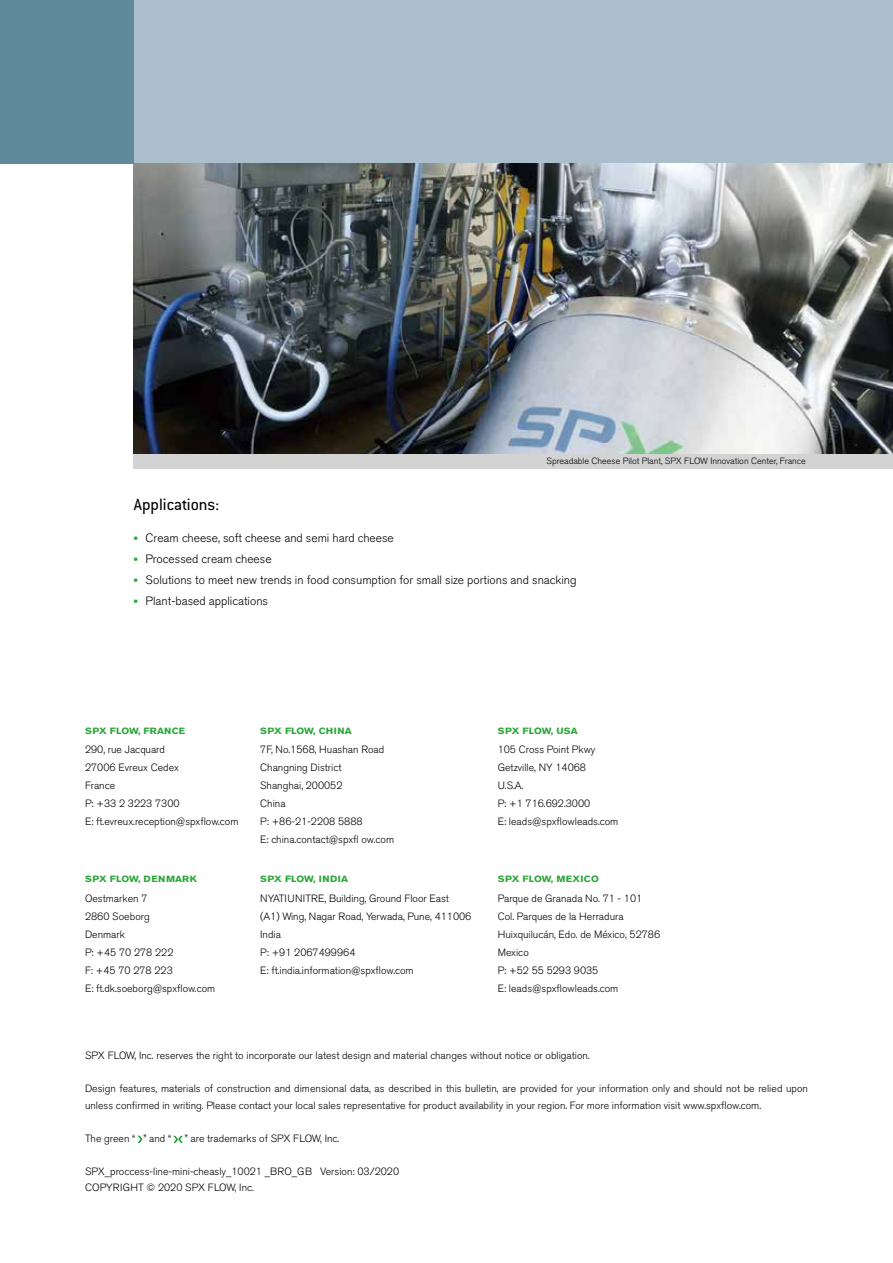
<style>
.page{position:relative;width:893px;height:1263px;background:#fff}
.page>*{position:absolute;margin:0;border:0;box-sizing:border-box;transform-origin:0 0}
.t1{font:18px "Conduit ITC Std";color:#000}
.t2{font:300 12px "Akzidenz Grotesk Pro";color:#000}
.t3{font:300 10.5px/18px "Akzidenz Grotesk BE";color:#000}
.t4{font:700 9px "Akzidenz Grotesk BE";letter-spacing:.01em;color:#2aa738;scale:1.1 1}
.t5{font:300 9px "Akzidenz Grotesk BE";color:#000}
.s1{font-family:"Conduit ITC Std";color:#2aa738}
</style>
<div class="page">
<div style="left:134px;top:0;width:759px;height:164px;background:#aabfcb"></div>
<div style="left:134px;top:454px;width:759px;height:14px;background:#d3d3d4"></div>
<div style="left:0;top:0;width:134px;height:164px;background:#61899c"></div>
<img style="left:134px;top:164px;width:759px;height:290px">
<svg style="left:173px;top:1136px;width:10px;height:7px"></svg>
<svg style="left:138px;top:1135px;width:5px;height:8px"></svg>
<p class="t5" style="left:547px;top:456px;width:261px">Spreadable Cheese Pilot Plant, SPX FLOW Innovation Center, France</p>
<h1 class="t1" style="left:134px;top:494px;width:86px">Applications:</h1>
<p class="t2" style="left:133px;top:530px;width:262px"><span class="s1">•</span> Cream cheese, soft cheese and semi hard cheese</p>
<p class="t2" style="left:133px;top:551px;width:140px"><span class="s1">•</span> Processed cream cheese</p>
<p class="t2" style="left:133px;top:572px;width:445px"><span class="s1">•</span> Solutions to meet new trends in food consumption for small size portions and snacking</p>
<p class="t2" style="left:133px;top:593px;width:137px"><span class="s1">•</span> Plant-based applications</p>
<p class="t4" style="left:85px;top:725px;width:92px">SPX FLOW, FRANCE</p>
<p class="t3" style="left:85px;top:740px;width:155px">290, rue Jacquard<br>27006 Evreux Cedex<br>France<br>P: +33 2 3223 7300<br>E: ft.evreux.reception@spxflow.com</p>
<p class="t4" style="left:85px;top:874px;width:103px">SPX FLOW, DENMARK</p>
<p class="t3" style="left:85px;top:889px;width:132px">Oestmarken 7<br>2860 Soeborg<br>Denmark<br>P: +45 70 278 222<br>F: +45 70 278 223<br>E: ft.dk.soeborg@spxflow.com</p>
<p class="t4" style="left:260px;top:725px;width:85px">SPX FLOW, CHINA</p>
<p class="t3" style="left:260px;top:740px;width:135px">7F, No.1568, Huashan Road<br>Changning District<br>Shanghai, 200052<br>China<br>P: +86-21-2208 5888<br>E: china.contact@spxfl ow.com</p>
<p class="t4" style="left:260px;top:874px;width:81px">SPX FLOW, INDIA</p>
<p class="t3" style="left:260px;top:889px;width:213px">NYATIUNITRE, Building, Ground Floor East<br>(A1) Wing, Nagar Road, Yerwada, Pune, 411006<br>India<br>P: +91 2067499964<br>E: ft.india.information@spxflow.com</p>
<p class="t4" style="left:498px;top:725px;width:74px">SPX FLOW, USA</p>
<p class="t3" style="left:498px;top:740px;width:122px">105 Cross Point Pkwy<br>Getzville, NY 14068<br>U.S.A.<br>P: +1 716.692.3000<br>E: leads@spxflowleads.com</p>
<p class="t4" style="left:498px;top:874px;width:93px">SPX FLOW, MEXICO</p>
<p class="t3" style="left:498px;top:889px;width:164px">Parque de Granada No. 71 - 101<br>Col. Parques de la Herradura<br>Huixquilucán, Edo. de México, 52786<br>Mexico<br>P: +52 55 5293 9035<br>E: leads@spxflowleads.com</p>
<p class="t3" style="left:85px;top:1047px;width:506px">SPX FLOW, Inc. reserves the right to incorporate our latest design and material changes without notice or obligation.</p>
<p class="t3" style="left:85px;top:1081px;width:724px;line-height:16.5px">Design features, materials of construction and dimensional data, as described in this bulletin, are provided for your information only and should not be relied upon unless confirmed in writing. Please contact your local sales representative for product availability in your region. For more information visit www.spxflow.com.</p>
<p class="t3" style="left:85px;top:1129px;width:88px">The green “ ” and “</p>
<p class="t3" style="left:185px;top:1129px;width:156px">” are trademarks of SPX FLOW, Inc.</p>
<p class="t3" style="left:85px;top:1163px;width:316px;line-height:16.5px">SPX_proccess-line-mini-cheasly_10021 _BRO_GB Version: 03/2020<br>COPYRIGHT © 2020 SPX FLOW, Inc.</p>
</div>
